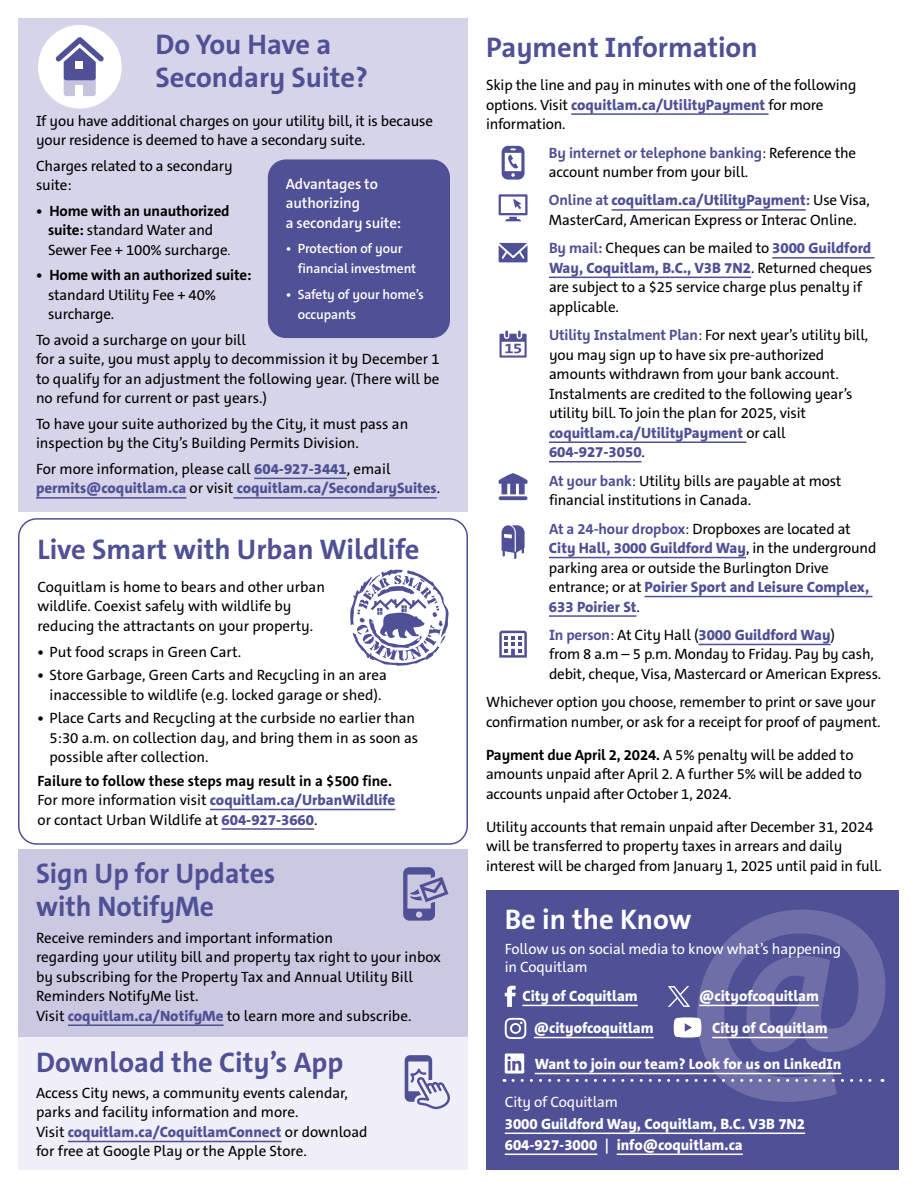
<style>
.page{position:relative;width:918px;height:1188px;background:#fff}
.page>*{position:absolute;margin:0;border:0;box-sizing:border-box;transform-origin:0 0}
.t1{font:700 28.5px/33px "The Sans C5";color:#4f5095}
.t2{font:700 28.5px "The Sans C5";color:#fff}
.Body_Reg{font:15px/19.5px "The Sans C5";letter-spacing:-.01em;color:#000}
.ICON_INDENTS{font:15px/19.5px "The Sans C5";letter-spacing:-.01em;color:#000}
.t3{font:800 15px/21px "The Sans C5";color:#fff}
.Body_Reg-2{font:800 15px/19.5px "The Sans C5";color:#4f5095}
.t4{font:15px/18px "The Sans C5";letter-spacing:-.01em;color:#fff}
.Body_Reg-3{font:700 15px "The Sans C5";color:#000}
.CALLOUT_BLUE_BOX{font:600 15px/19.5px "The Sans C5";letter-spacing:-.01em;color:#fff}
.t5{font:600 13.5px/19.8px "The Sans C5";letter-spacing:-.01em;color:#fff}
.s1{font-weight:700}
.s2{font-weight:300}
.s3{font-weight:400;color:#000}
.s4{font-weight:800;color:#4f5095}
.s5{font-weight:700;color:#4f5095}
</style>
<div class="page">
<div style="left:487px;top:890px;width:412px;height:279px;background:#4f5095"></div>
<hr style="left:571px;top:113px;width:198px;height:2px;background:#4f5095">
<hr style="left:612px;top:209px;width:194px;height:2px;background:#4f5095">
<hr style="left:772px;top:257px;width:103px;height:2px;background:#4f5095">
<hr style="left:549px;top:277px;width:202px;height:1px;background:#4f5095">
<hr style="left:549px;top:441px;width:197px;height:2px;background:#4f5095">
<hr style="left:549px;top:461px;width:93px;height:1px;background:#4f5095">
<hr style="left:549px;top:557px;width:197px;height:1px;background:#4f5095">
<hr style="left:645px;top:596px;width:227px;height:1px;background:#4f5095">
<hr style="left:549px;top:615px;width:87px;height:2px;background:#4f5095">
<hr style="left:698px;top:644px;width:133px;height:1px;background:#4f5095">
<svg style="left:502px;top:146px;width:23px;height:34px"></svg>
<svg style="left:499px;top:194px;width:29px;height:27px"></svg>
<svg style="left:499px;top:243px;width:29px;height:19px"></svg>
<svg style="left:500px;top:331px;width:27px;height:27px"></svg>
<svg style="left:499px;top:496px;width:29px;height:4px"></svg>
<svg style="left:499px;top:473px;width:29px;height:21px"></svg>
<svg style="left:502px;top:525px;width:23px;height:34px"></svg>
<svg style="left:499px;top:631px;width:28px;height:27px"></svg>
<div style="left:18px;top:18px;width:450px;height:494px;background:#d6d4e9"></div>
<hr style="left:254px;top:478px;width:93px;height:1px;background:#4f5095">
<hr style="left:36px;top:497px;width:150px;height:2px;background:#4f5095">
<hr style="left:233px;top:497px;width:204px;height:2px;background:#4f5095">
<div style="left:38px;top:25px;width:84px;height:84px;background:#fff;border-radius:50%"></div>
<svg style="left:55px;top:37px;width:49px;height:59px"></svg>
<div style="left:76px;top:62px;width:7px;height:7px;background:#fff"></div>
<div style="left:76px;top:85px;width:7px;height:12px;background:#fff"></div>
<div style="left:18px;top:849px;width:450px;height:192px;background:#cbc8e2"></div>
<hr style="left:68px;top:1024px;width:156px;height:2px;background:#4f5095">
<svg style="left:403px;top:867px;width:45px;height:54px"></svg>
<div style="left:18px;top:1037px;width:450px;height:133px;background:#f0eff7"></div>
<hr style="left:68px;top:1141px;width:214px;height:1px;background:#4f5095">
<svg style="left:405px;top:1055px;width:45px;height:54px"></svg>
<hr style="left:505px;top:1133px;width:300px;height:1px;background:#fff">
<hr style="left:505px;top:1154px;width:92px;height:1px;background:#fff">
<hr style="left:617px;top:1154px;width:126px;height:1px;background:#fff">
<svg style="left:504px;top:910px;width:381px;height:192px"></svg>
<hr style="left:210px;top:809px;width:185px;height:1px;background:#4f5095">
<hr style="left:222px;top:828px;width:92px;height:2px;background:#4f5095">
<div style="left:18px;top:518px;width:450px;height:327px;border:2px solid #4f5095;border-radius:18px"></div>
<svg style="left:350px;top:570px;width:98px;height:96px"></svg>
<div style="left:268px;top:159px;width:182px;height:179px;background:#4f5095;border-radius:18px"></div>
<p class="t1" style="left:155px;top:28px;width:214px">Do You Have a<br>Secondary Suite?</p>
<p class="Body_Reg" style="left:36px;top:111px;width:398px">If you have additional charges on your utility bill, it is because your residence is deemed to have a secondary suite.</p>
<p class="Body_Reg" style="left:36px;top:156px;width:198px">Charges related to a secondary suite:</p>
<p class="ICON_INDENTS" style="left:48px;top:201px;width:184px;text-indent:-12px"><span class="s1">• Home with an unauthorized suite:</span> standard Water and<br>Sewer Fee + 100% surcharge<span class="s2">.</span></p>
<p class="ICON_INDENTS" style="left:48px;top:266px;width:205px;text-indent:-12px"><span class="s1">• Home with an authorized suite: </span>standard Utility Fee + 40% surcharge.</p>
<p class="Body_Reg" style="left:36px;top:330px;width:405px">To avoid a surcharge on your bill<br>for a suite, you must apply to decommission it by December 1 to qualify for an adjustment the following year. (There will be no refund for current or past years.)</p>
<p class="Body_Reg" style="left:36px;top:414px;width:374px">To have your suite authorized by the City, it must pass an inspection by the City’s Building Permits Division.</p>
<p class="Body_Reg-2" style="left:36px;top:459px;width:406px"><span class="s3">For more information, please call</span> 604-927-3441<span class="s3">, email </span>permits@coquitlam.ca <span class="s3">or visit</span> coquitlam.ca/SecondarySuites<span class="s3">.</span></p>
<p class="CALLOUT_BLUE_BOX" style="left:286px;top:174px;width:117px">Advantages to authorizing<br>a secondary suite:</p>
<p class="t5" style="left:298px;top:239px;width:120px;text-indent:-12px">• Protection of your financial investment</p>
<p class="t5" style="left:298px;top:285px;width:128px;text-indent:-12px">• Safety of your home’s occupants</p>
<p class="t1" style="left:38px;top:533px;width:384px">Live Smart with Urban Wildlife</p>
<p class="Body_Reg" style="left:38px;top:577px;width:289px">Coquitlam is home to bears and other urban wildlife. Coexist safely with wildlife by reducing the attractants on your property.</p>
<p class="ICON_INDENTS" style="left:38px;top:642px;width:205px"><span class="s1">•</span> Put food scraps in Green Cart.</p>
<p class="ICON_INDENTS" style="left:38px;top:666px;width:351px;text-align:center"><span class="s1">•</span> Store Garbage, Green Carts and Recycling in an area inaccessible to wildlife (e.g. locked garage or shed).</p>
<p class="ICON_INDENTS" style="left:50px;top:708px;width:370px;text-indent:-12px"><span class="s1">•</span> Place Carts and Recycling at the curbside no earlier than<br>5:30 a.m. on collection day, and bring them in as soon as possible after collection.</p>
<p class="Body_Reg-3" style="left:38px;top:771px;width:356px">Failure to follow these steps may result in a $500 fine.</p>
<p class="Body_Reg" style="left:38px;top:790px;width:359px">For more information visit <span class="s4">coquitlam.ca/UrbanWildlife </span>or contact Urban Wildlife at <span class="s4">604-927-3660</span>.</p>
<p class="t1" style="left:36px;top:858px;width:241px">Sign Up for Updates with NotifyMe</p>
<p class="Body_Reg" style="left:36px;top:928px;width:407px">Receive reminders and important information<br>regarding your utility bill and property tax right to your inbox by subscribing for the Property Tax and Annual Utility Bill Reminders NotifyMe list.<br>Visit <span class="s4">coquitlam.ca/NotifyMe</span> to learn more and subscribe.</p>
<p class="t1" style="left:36px;top:1046px;width:309px">Download the City’s App</p>
<p class="Body_Reg" style="left:36px;top:1083px;width:333px">Access City news, a community events calendar, parks and facility information and more.<br>Visit <span class="s4">coquitlam.ca/CoquitlamConnect</span> or download for free at Google Play or the Apple Store.</p>
<p class="t1" style="left:486px;top:31px;width:273px">Payment Information</p>
<p class="Body_Reg" style="left:486px;top:75px;width:372px">Skip the line and pay in minutes with one of the following options. Visit <span class="s4">coquitlam.ca/UtilityPayment</span> for more information.</p>
<p class="ICON_INDENTS" style="left:549px;top:143px;width:309px"><span class="s5">By internet or telephone banking</span><span class="s2">:</span> Reference the account number from your bill.</p>
<p class="ICON_INDENTS" style="left:549px;top:191px;width:322px"><span class="s5">Online at</span> <span class="s4">coquitlam.ca/UtilityPayment</span><span class="s5">:</span> Use Visa,<br>MasterCard, American Express or Interac Online.</p>
<p class="ICON_INDENTS" style="left:549px;top:239px;width:325px"><span class="s5">By mail:</span> Cheques can be mailed to <span class="s4">3000 Guildford Way, Coquitlam, B.C., V3B 7N2</span>. Returned cheques are subject to a $25 service charge plus penalty if applicable.</p>
<p class="ICON_INDENTS" style="left:549px;top:326px;width:321px"><span class="s5">Utility Instalment Plan</span><span class="s2">:</span> For next year’s utility bill, you may sign up to have six pre-authorized amounts withdrawn from your bank account.<br>Instalments are credited to the following year’s utility bill. To join the plan for 2025, visit <span class="s4">coquitlam.ca/UtilityPayment</span> or call <span class="s4">604-927-3050</span>.</p>
<p class="ICON_INDENTS" style="left:549px;top:471px;width:294px"><span class="s5">At your bank</span><span class="s2">:</span> Utility bills are payable at most financial institutions in Canada.</p>
<p class="ICON_INDENTS" style="left:549px;top:519px;width:329px"><span class="s5">At a 24-hour dropbox</span><span class="s2">:</span> Dropboxes are located at <span class="s4">City Hall, 3000 Guildford Way</span>, in the underground parking area or outside the Burlington Drive entrance; or at <span class="s4">Poirier Sport and Leisure Complex, 633 Poirier St</span>.</p>
<p class="ICON_INDENTS" style="left:549px;top:625px;width:334px"><span class="s5">In person</span><span class="s2">:</span> At City Hall (<span class="s4">3000 Guildford Way</span>)<br>from 8 a.m – 5 p.m. Monday to Friday. Pay by cash, debit, cheque, Visa, Mastercard or American Express.</p>
<p class="Body_Reg" style="left:486px;top:693px;width:396px">Whichever option you choose, remember to print or save your confirmation number, or ask for a receipt for proof of payment.</p>
<p class="Body_Reg" style="left:486px;top:745px;width:377px"><span class="s1">Payment due April 2, 2024.</span> A 5% penalty will be added to amounts unpaid after April 2. A further 5% will be added to accounts unpaid after October 1, 2024.</p>
<p class="Body_Reg" style="left:486px;top:817px;width:398px">Utility accounts that remain unpaid after December 31, 2024 will be transferred to property taxes in arrears and daily interest will be charged from January 1, 2025 until paid in full.</p>
<h1 class="t2" style="left:505px;top:901px;width:188px">Be in the Know</h1>
<p class="t4" style="left:505px;top:940px;width:338px">Follow us on social media to know what’s happening in Coquitlam</p>
<p class="t3" style="left:522px;top:985px;width:117px">City of Coquitlam</p>
<p class="t3" style="left:699px;top:985px;width:121px">@cityofcoquitlam</p>
<p class="t3" style="left:534px;top:1018px;width:121px">@cityofcoquitlam</p>
<p class="t3" style="left:712px;top:1018px;width:117px">City of Coquitlam</p>
<p class="t3" style="left:535px;top:1054px;width:308px">Want to join our team? Look for us on LinkedIn</p>
<p class="t4" style="left:505px;top:1093px;width:115px">City of Coquitlam</p>
<p class="t3" style="left:505px;top:1113px;width:302px">3000 Guildford Way, Coquitlam, B.C. V3B 7N2<br>604-927-3000 <span class="s1">|</span> info@coquitlam.ca</p>
</div>
